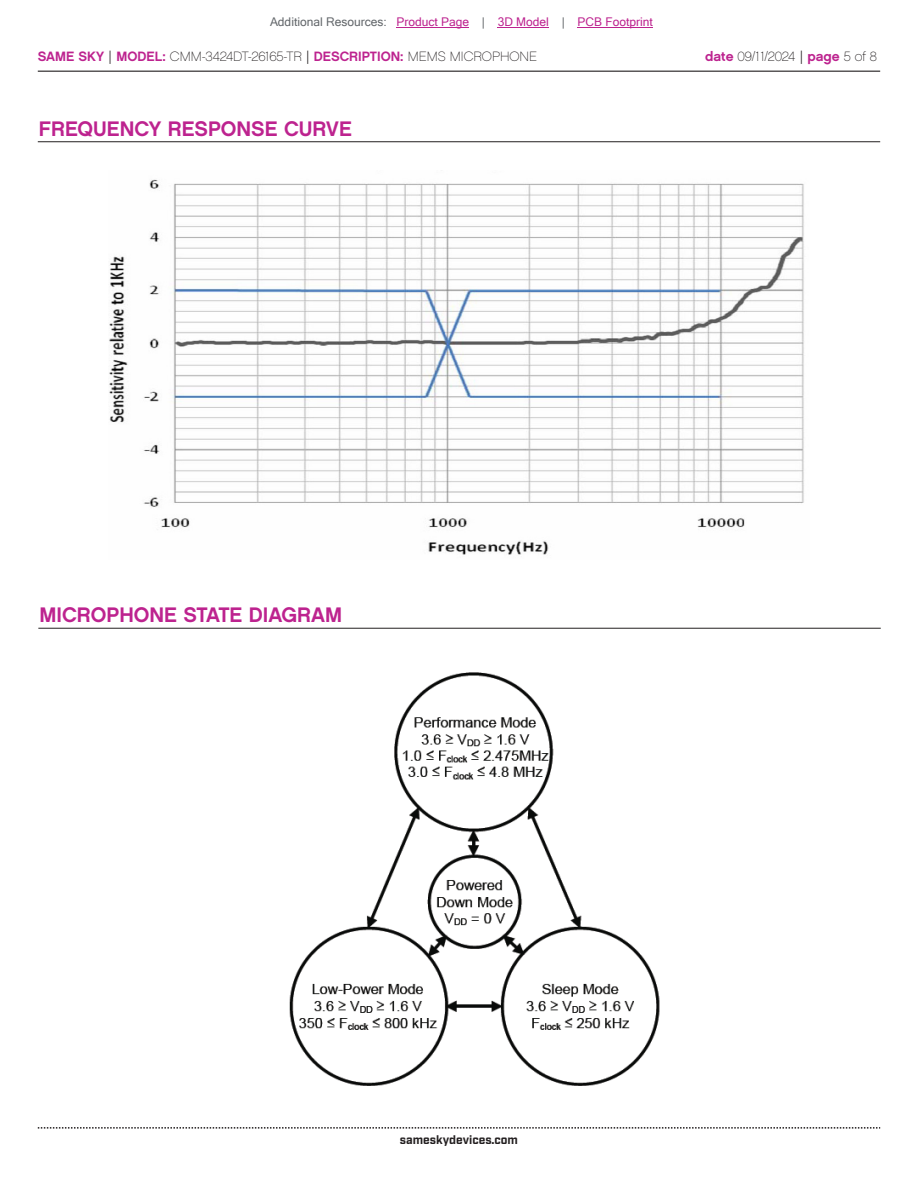
<style>
.page{position:relative;width:918px;height:1188px;background:#fff}
.page>*{position:absolute;margin:0;border:0;box-sizing:border-box;transform-origin:0 0}
.t1{font:21px "Chalet New York Nineteen Sixty";color:#bd238f}
.t2{font:13.5px "Chalet Paris Nineteen Sixty";color:#231f20}
.t3{font:12px "Microsoft Sans Serif";color:#bd238f}
.t4{font:700 12px "Industry";color:#231f20}
.s1{color:#63676b}
.s2{font-family:"Chalet New York Nineteen Sixty";color:#bd238f}
.s3{font-family:"Industry"}
</style>
<div class="page">
<hr style="left:38px;top:71px;width:842px;height:1px;background:#231f20">
<svg style="left:38px;top:1127px;width:842px;height:2px"></svg>
<hr style="left:38px;top:141px;width:842px;height:1px;background:#231f20">
<img style="left:109px;top:179px;width:695px;height:376px">
<hr style="left:38px;top:628px;width:843px;height:1px;background:#231f20">
<img style="left:289px;top:672px;width:371px;height:414px">
<div style="left:258px;top:661px;width:203px;height:12px;background:#fff"></div>
<hr style="left:397px;top:27px;width:72px;height:1px;background:#bd238f">
<hr style="left:498px;top:27px;width:51px;height:1px;background:#bd238f">
<hr style="left:578px;top:27px;width:75px;height:1px;background:#bd238f">
<p class="t3" style="left:270px;top:15px;width:384px"><span class="s1">Additional Resources:</span> Product Page <span class="s1">|</span> 3D Model <span class="s1">|</span> PCB Footprint</p>
<p class="t2" style="left:38px;top:48px;width:501px"><span class="s2">SAME SKY</span> <span class="s3">|</span> <span class="s2">MODEL:</span> CMM-3424DT-26165-TR <span class="s3">|</span> <span class="s2">DESCRIPTION:</span> MEMS MICROPHONE</p>
<p class="t2" style="left:705px;top:48px;width:173px"><span class="s2">date</span> 09/11/2024 <span class="s3">|</span> <span class="s2">page</span> 5 of 8</p>
<h1 class="t1" style="left:39px;top:115px;width:314px">FREQUENCY RESPONSE CURVE</h1>
<h1 class="t1" style="left:39px;top:602px;width:304px">MICROPHONE STATE DIAGRAM</h1>
<p class="t4" style="left:400px;top:1132px;width:120px">sameskydevices.com</p>
</div>
